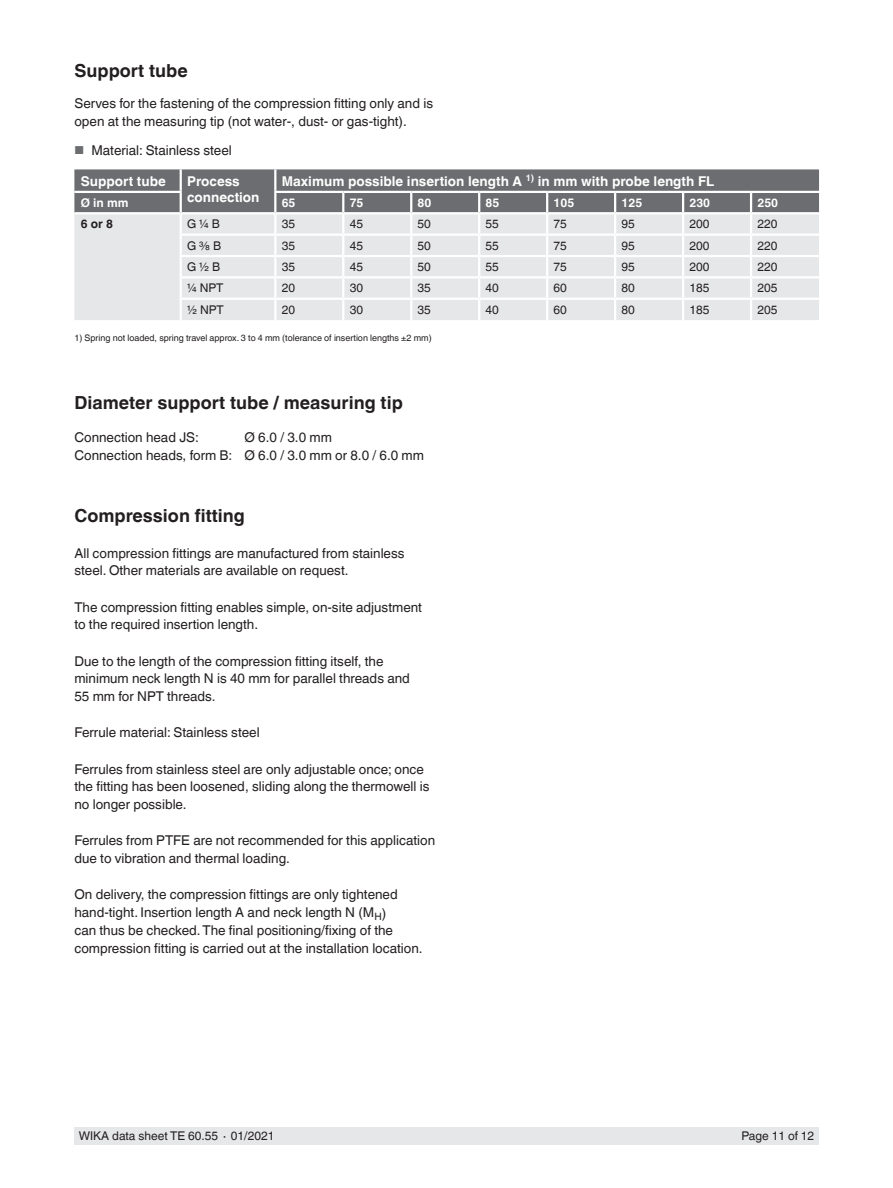
<style>
.page{position:relative;width:893px;height:1188px;background:#fff}
.page>*{position:absolute;margin:0;border:0;box-sizing:border-box;transform-origin:0 0}
.t1{font:700 18px "Helvetica World";color:#231f20}
.t2{font:13.5px/18px "Helvetica World";color:#231f20}
.t3{font:700 13.5px/16.5px "Helvetica World";color:#fff}
.t4{font:12px "Helvetica World";color:#231f20}
.t5{font:700 12px "Helvetica World";color:#fff}
.t6{font:700 12px "Helvetica World";color:#231f20}
.t7{font:9px "Helvetica World";color:#231f20}
.s1{font-size:11.55px;color:#6c6d70}
</style>
<div class="page">
<div style="left:74px;top:1128px;width:745px;height:17px;background:#e6e7e9"></div>
<div style="left:74px;top:214px;width:745px;height:106px;background:#e6e7e9"></div>
<svg style="left:74px;top:169px;width:745px;height:43px;background:#76777a"></svg>
<hr style="left:180px;top:214px;width:2px;height:20px;background:#fff">
<hr style="left:274px;top:214px;width:2px;height:20px;background:#fff">
<hr style="left:342px;top:214px;width:2px;height:20px;background:#fff">
<hr style="left:410px;top:214px;width:2px;height:20px;background:#fff">
<hr style="left:478px;top:214px;width:2px;height:20px;background:#fff">
<hr style="left:546px;top:214px;width:2px;height:20px;background:#fff">
<hr style="left:614px;top:214px;width:2px;height:20px;background:#fff">
<hr style="left:682px;top:214px;width:2px;height:20px;background:#fff">
<hr style="left:750px;top:214px;width:2px;height:20px;background:#fff">
<hr style="left:180px;top:234px;width:95px;height:2px;background:#fff">
<hr style="left:275px;top:234px;width:68px;height:2px;background:#fff">
<hr style="left:343px;top:234px;width:68px;height:2px;background:#fff">
<hr style="left:411px;top:234px;width:68px;height:2px;background:#fff">
<hr style="left:479px;top:234px;width:68px;height:2px;background:#fff">
<hr style="left:547px;top:234px;width:68px;height:2px;background:#fff">
<hr style="left:615px;top:234px;width:68px;height:2px;background:#fff">
<hr style="left:683px;top:234px;width:68px;height:2px;background:#fff">
<hr style="left:751px;top:234px;width:68px;height:2px;background:#fff">
<hr style="left:180px;top:255px;width:95px;height:2px;background:#fff">
<svg style="left:180px;top:236px;width:2px;height:40px"></svg>
<hr style="left:275px;top:255px;width:68px;height:2px;background:#fff">
<svg style="left:274px;top:236px;width:2px;height:40px"></svg>
<hr style="left:343px;top:255px;width:68px;height:2px;background:#fff">
<svg style="left:342px;top:236px;width:2px;height:40px"></svg>
<hr style="left:411px;top:255px;width:68px;height:2px;background:#fff">
<svg style="left:410px;top:236px;width:2px;height:40px"></svg>
<hr style="left:479px;top:255px;width:68px;height:2px;background:#fff">
<svg style="left:478px;top:236px;width:2px;height:40px"></svg>
<hr style="left:547px;top:255px;width:68px;height:2px;background:#fff">
<svg style="left:546px;top:236px;width:2px;height:40px"></svg>
<hr style="left:615px;top:255px;width:68px;height:2px;background:#fff">
<svg style="left:614px;top:236px;width:2px;height:40px"></svg>
<hr style="left:683px;top:255px;width:68px;height:2px;background:#fff">
<svg style="left:682px;top:236px;width:2px;height:40px"></svg>
<hr style="left:751px;top:255px;width:68px;height:2px;background:#fff">
<svg style="left:750px;top:236px;width:2px;height:40px"></svg>
<hr style="left:180px;top:276px;width:95px;height:2px;background:#fff">
<hr style="left:180px;top:278px;width:2px;height:20px;background:#fff">
<hr style="left:275px;top:276px;width:68px;height:2px;background:#fff">
<hr style="left:274px;top:278px;width:2px;height:20px;background:#fff">
<hr style="left:343px;top:276px;width:68px;height:2px;background:#fff">
<hr style="left:342px;top:278px;width:2px;height:20px;background:#fff">
<hr style="left:411px;top:276px;width:68px;height:2px;background:#fff">
<hr style="left:410px;top:278px;width:2px;height:20px;background:#fff">
<hr style="left:479px;top:276px;width:68px;height:2px;background:#fff">
<hr style="left:478px;top:278px;width:2px;height:20px;background:#fff">
<hr style="left:547px;top:276px;width:68px;height:2px;background:#fff">
<hr style="left:546px;top:278px;width:2px;height:20px;background:#fff">
<hr style="left:615px;top:276px;width:68px;height:2px;background:#fff">
<hr style="left:614px;top:278px;width:2px;height:20px;background:#fff">
<hr style="left:683px;top:276px;width:68px;height:2px;background:#fff">
<hr style="left:682px;top:278px;width:2px;height:20px;background:#fff">
<hr style="left:751px;top:276px;width:68px;height:2px;background:#fff">
<hr style="left:750px;top:278px;width:2px;height:20px;background:#fff">
<hr style="left:180px;top:298px;width:95px;height:2px;background:#fff">
<hr style="left:180px;top:300px;width:2px;height:20px;background:#fff">
<hr style="left:275px;top:298px;width:68px;height:2px;background:#fff">
<hr style="left:274px;top:300px;width:2px;height:20px;background:#fff">
<hr style="left:343px;top:298px;width:68px;height:2px;background:#fff">
<hr style="left:342px;top:300px;width:2px;height:20px;background:#fff">
<hr style="left:411px;top:298px;width:68px;height:2px;background:#fff">
<hr style="left:410px;top:300px;width:2px;height:20px;background:#fff">
<hr style="left:479px;top:298px;width:68px;height:2px;background:#fff">
<hr style="left:478px;top:300px;width:2px;height:20px;background:#fff">
<hr style="left:547px;top:298px;width:68px;height:2px;background:#fff">
<hr style="left:546px;top:300px;width:2px;height:20px;background:#fff">
<hr style="left:615px;top:298px;width:68px;height:2px;background:#fff">
<hr style="left:614px;top:300px;width:2px;height:20px;background:#fff">
<hr style="left:683px;top:298px;width:68px;height:2px;background:#fff">
<hr style="left:682px;top:300px;width:2px;height:20px;background:#fff">
<hr style="left:751px;top:298px;width:68px;height:2px;background:#fff">
<hr style="left:750px;top:300px;width:2px;height:20px;background:#fff">
<h1 class="t1" style="left:74px;top:60px;width:115px">Support tube</h1>
<p class="t2" style="left:74px;top:95px;width:360px">Serves for the fastening of the compression fitting only and is open at the measuring tip (not water-, dust- or gas-tight).</p>
<p class="t2" style="left:74px;top:141px;width:159px"><span class="s1">■</span> Material: Stainless steel</p>
<p class="t3" style="left:81px;top:173px;width:87px">Support tube</p>
<p class="t3" style="left:187px;top:173px;width:74px">Process connection</p>
<p class="t3" style="left:282px;top:173px;width:434px">Maximum possible insertion length A <sup>1)</sup> in mm with probe length FL</p>
<p class="t5" style="left:81px;top:196px;width:49px">Ø in mm</p>
<p class="t5" style="left:282px;top:196px;width:15px">65</p>
<p class="t5" style="left:350px;top:196px;width:15px">75</p>
<p class="t5" style="left:418px;top:196px;width:15px">80</p>
<p class="t5" style="left:486px;top:196px;width:15px">85</p>
<p class="t5" style="left:554px;top:196px;width:22px">105</p>
<p class="t5" style="left:621px;top:196px;width:22px">125</p>
<p class="t5" style="left:689px;top:196px;width:22px">230</p>
<p class="t5" style="left:757px;top:196px;width:22px">250</p>
<p class="t6" style="left:81px;top:217px;width:34px">6 or 8</p>
<p class="t4" style="left:187px;top:217px;width:34px">G ¼ B</p>
<p class="t4" style="left:282px;top:217px;width:15px">35</p>
<p class="t4" style="left:350px;top:217px;width:15px">45</p>
<p class="t4" style="left:418px;top:217px;width:15px">50</p>
<p class="t4" style="left:486px;top:217px;width:15px">55</p>
<p class="t4" style="left:554px;top:217px;width:15px">75</p>
<p class="t4" style="left:621px;top:217px;width:15px">95</p>
<p class="t4" style="left:689px;top:217px;width:22px">200</p>
<p class="t4" style="left:757px;top:217px;width:22px">220</p>
<p class="t4" style="left:187px;top:238px;width:36px">G ⅜ B</p>
<p class="t4" style="left:282px;top:238px;width:15px">35</p>
<p class="t4" style="left:350px;top:238px;width:15px">45</p>
<p class="t4" style="left:418px;top:238px;width:15px">50</p>
<p class="t4" style="left:486px;top:238px;width:15px">55</p>
<p class="t4" style="left:554px;top:238px;width:15px">75</p>
<p class="t4" style="left:621px;top:238px;width:15px">95</p>
<p class="t4" style="left:689px;top:238px;width:22px">200</p>
<p class="t4" style="left:757px;top:238px;width:22px">220</p>
<p class="t4" style="left:187px;top:260px;width:35px">G ½ B</p>
<p class="t4" style="left:282px;top:260px;width:15px">35</p>
<p class="t4" style="left:350px;top:260px;width:15px">45</p>
<p class="t4" style="left:418px;top:260px;width:15px">50</p>
<p class="t4" style="left:486px;top:260px;width:15px">55</p>
<p class="t4" style="left:554px;top:260px;width:15px">75</p>
<p class="t4" style="left:621px;top:260px;width:15px">95</p>
<p class="t4" style="left:689px;top:260px;width:22px">200</p>
<p class="t4" style="left:757px;top:260px;width:22px">220</p>
<p class="t4" style="left:187px;top:281px;width:38px">¼ NPT</p>
<p class="t4" style="left:282px;top:281px;width:15px">20</p>
<p class="t4" style="left:350px;top:281px;width:15px">30</p>
<p class="t4" style="left:418px;top:281px;width:15px">35</p>
<p class="t4" style="left:486px;top:281px;width:15px">40</p>
<p class="t4" style="left:554px;top:281px;width:15px">60</p>
<p class="t4" style="left:621px;top:281px;width:15px">80</p>
<p class="t4" style="left:689px;top:281px;width:22px">185</p>
<p class="t4" style="left:757px;top:281px;width:22px">205</p>
<p class="t4" style="left:187px;top:303px;width:38px">½ NPT</p>
<p class="t4" style="left:282px;top:303px;width:15px">20</p>
<p class="t4" style="left:350px;top:303px;width:15px">30</p>
<p class="t4" style="left:418px;top:303px;width:15px">35</p>
<p class="t4" style="left:486px;top:303px;width:15px">40</p>
<p class="t4" style="left:554px;top:303px;width:15px">60</p>
<p class="t4" style="left:621px;top:303px;width:15px">80</p>
<p class="t4" style="left:689px;top:303px;width:22px">185</p>
<p class="t4" style="left:757px;top:303px;width:22px">205</p>
<p class="t7" style="left:74px;top:333px;width:359px">1) Spring not loaded, spring travel approx. 3 to 4 mm (tolerance of insertion lengths ±2 mm)</p>
<h1 class="t1" style="left:74px;top:392px;width:330px">Diameter support tube / measuring tip</h1>
<p class="t2" style="left:74px;top:428px;width:126px">Connection head JS:</p>
<p class="t2" style="left:74px;top:428px;width:351px;text-indent:170px">Ø 6.0 / 3.0 mm<br>Connection heads, form B: Ø 6.0 / 3.0 mm or 8.0 / 6.0 mm</p>
<h1 class="t1" style="left:74px;top:505px;width:172px">Compression fitting</h1>
<p class="t2" style="left:74px;top:544px;width:332px">All compression fittings are manufactured from stainless steel. Other materials are available on request.</p>
<p class="t2" style="left:74px;top:598px;width:349px">The compression fitting enables simple, on-site adjustment to the required insertion length.</p>
<p class="t2" style="left:74px;top:652px;width:337px">Due to the length of the compression fitting itself, the minimum neck length N is 40 mm for parallel threads and<br>55 mm for NPT threads.</p>
<p class="t2" style="left:74px;top:724px;width:187px">Ferrule material: Stainless steel</p>
<p class="t2" style="left:74px;top:760px;width:357px">Ferrules from stainless steel are only adjustable once; once the fitting has been loosened, sliding along the thermowell is no longer possible.</p>
<p class="t2" style="left:74px;top:832px;width:362px">Ferrules from PTFE are not recommended for this application due to vibration and thermal loading.</p>
<p class="t2" style="left:74px;top:886px;width:350px">On delivery, the compression fittings are only tightened hand-tight. Insertion length A and neck length N (M<sub>H</sub>)<br>can thus be checked. The final positioning/fixing of the compression fitting is carried out at the installation location.</p>
<p class="t4" style="left:79px;top:1129px;width:197px">WIKA data sheet TE 60.55 ∙ 01/2021</p>
<p class="t4" style="left:741px;top:1129px;width:74px">Page 11 of 12</p>
</div>
